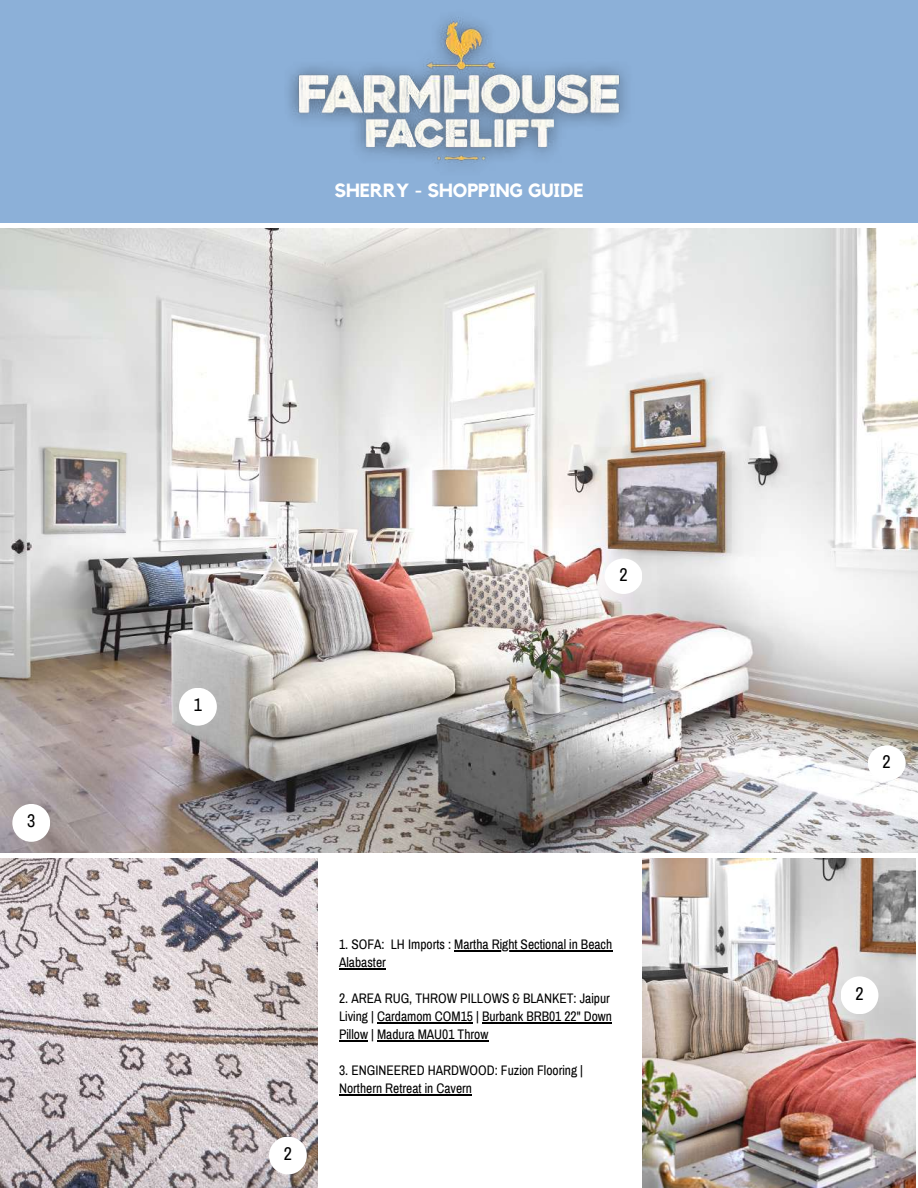
<style>
.page{position:relative;width:918px;height:1188px;background:#fff}
.page>*{position:absolute;margin:0;border:0;box-sizing:border-box;transform-origin:0 0}
.t1{font:700 19.05px "Kollektif";color:#fff}
.t2{font:18px "Archivo Narrow";color:#000}
.t3{font:13.5px/18px "Archivo Narrow";color:#000}
</style>
<div class="page">
<div style="left:0;top:0;width:918px;height:223px;background:#8cb0d8"></div>
<img style="left:289px;top:16px;width:338px;height:148px">
<img style="left:0;top:229px;width:918px;height:624px">
<img style="left:642px;top:858px;width:274px;height:330px">
<img style="left:0;top:858px;width:317px;height:330px">
<div style="left:179px;top:688px;width:38px;height:38px;background:#fff;border-radius:50%"></div>
<hr style="left:454px;top:950px;width:158px;height:1px;background:#000">
<hr style="left:339px;top:968px;width:47px;height:1px;background:#000">
<hr style="left:377px;top:1022px;width:96px;height:1px;background:#000">
<hr style="left:482px;top:1022px;width:79px;height:1px;background:#000">
<hr style="left:561px;top:1022px;width:51px;height:1px;background:#000">
<svg style="left:339px;top:1040px;width:29px;height:1px"></svg>
<hr style="left:377px;top:1040px;width:111px;height:1px;background:#000">
<hr style="left:339px;top:1094px;width:133px;height:1px;background:#000">
<div style="left:841px;top:976px;width:37px;height:38px;background:#fff;border-radius:50%"></div>
<div style="left:12px;top:804px;width:38px;height:38px;background:#fff;border-radius:50%"></div>
<div style="left:868px;top:745px;width:38px;height:36px;background:#fff;border-radius:50%"></div>
<div style="left:605px;top:559px;width:37px;height:35px;background:#fff;border-radius:50%"></div>
<div style="left:269px;top:1137px;width:38px;height:37px;background:#fff;border-radius:50%"></div>
<h2 class="t2" style="left:27px;top:812px;width:10px">3</h2>
<h1 class="t1" style="left:334px;top:182px;width:251px">SHERRY - SHOPPING GUIDE</h1>
<h2 class="t2" style="left:194px;top:695px;width:10px">1</h2>
<h2 class="t2" style="left:619px;top:565px;width:10px">2</h2>
<h2 class="t2" style="left:284px;top:1144px;width:10px">2</h2>
<p class="t3" style="left:339px;top:936px;width:275px">1. SOFA: LH Imports : Martha Right Sectional in Beach<br>Alabaster</p>
<p class="t3" style="left:339px;top:990px;width:274px">2. AREA RUG, THROW PILLOWS &amp; BLANKET: Jaipur<br>Living | Cardamom COM15 | Burbank BRB01 22" Down<br>Pillow | Madura MAU01 Throw</p>
<p class="t3" style="left:339px;top:1062px;width:246px">3. ENGINEERED HARDWOOD: Fuzion Flooring |<br>Northern Retreat in Cavern</p>
<h2 class="t2" style="left:883px;top:752px;width:10px">2</h2>
<h2 class="t2" style="left:855px;top:984px;width:10px">2</h2>
</div>
